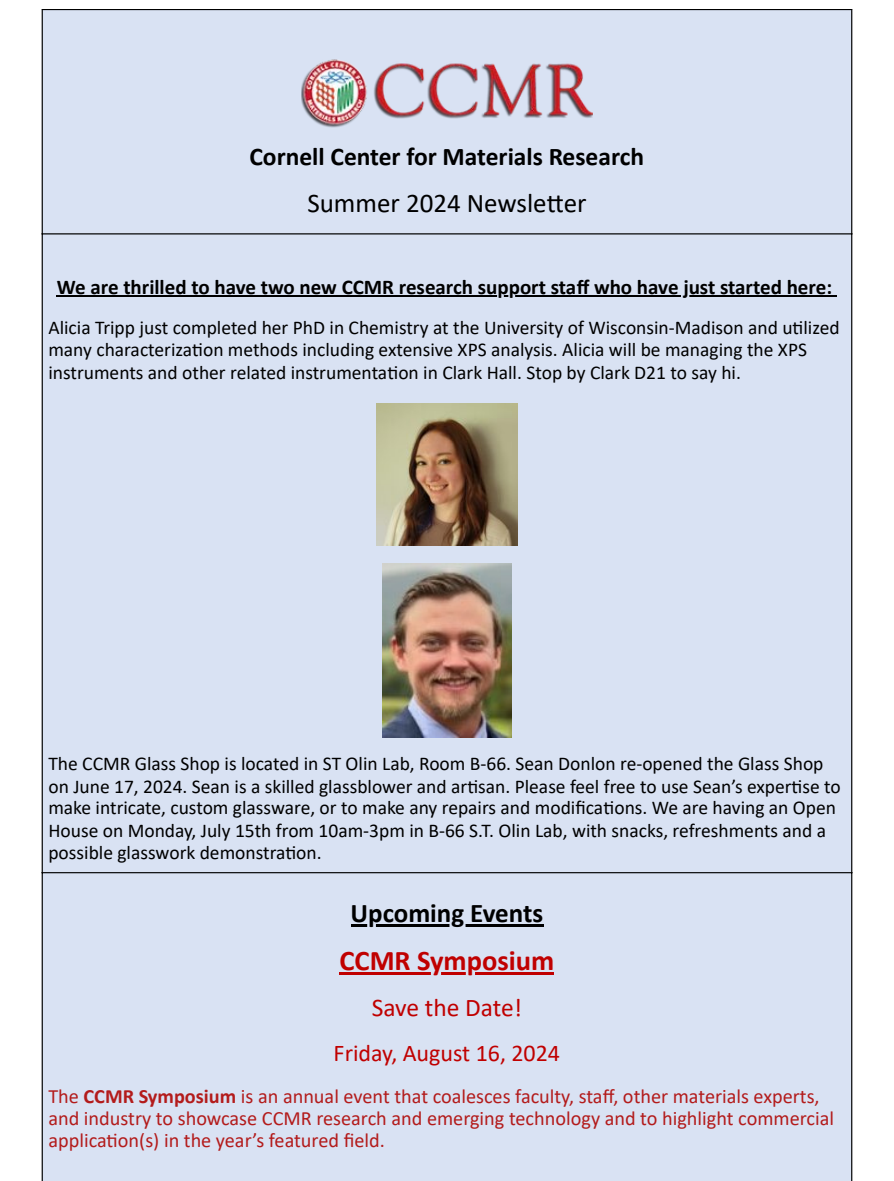
<style>
.page{position:relative;width:894px;height:1181px;background:#fff}
.page>*{position:absolute;margin:0;border:0;box-sizing:border-box;transform-origin:0 0}
.t1{font:700 28.5px "Calibri";color:#c00000}
.t2{font:27px "Calibri";color:#000}
.t3{font:700 27px "Calibri";color:#000}
.t4{font:700 25.5px "Calibri";color:#000}
.t5{font:25.5px "Calibri";letter-spacing:-.005em;color:#c00000}
.t6{font:24px "Calibri";color:#c00000}
.t7{font:700 21px "Calibri";color:#000}
.t8{font:20.25px/21.9px "Calibri";color:#b31b1b}
.t9{font:19.5px/22.2px "Calibri";color:#000}
.s1{font-weight:700}
</style>
<div class="page">
<div style="left:43px;top:10px;width:808px;height:1170px;background:#d9e2f3"></div>
<img style="left:302px;top:60px;width:290px;height:68px">
<hr style="left:57px;top:295px;width:779px;height:1px;background:#000">
<img style="left:376px;top:403px;width:142px;height:142px">
<img style="left:383px;top:563px;width:128px;height:174px">
<hr style="left:350px;top:923px;width:193px;height:3px;background:#000">
<hr style="left:339px;top:972px;width:215px;height:2px;background:#c00000">
<hr style="left:42px;top:10px;width:1px;height:1170px;background:#000">
<hr style="left:851px;top:10px;width:1px;height:1170px;background:#000">
<hr style="left:42px;top:9px;width:810px;height:1px;background:#000">
<hr style="left:42px;top:233px;width:810px;height:1px;background:#000">
<hr style="left:42px;top:872px;width:810px;height:1px;background:#000">
<hr style="left:42px;top:1180px;width:810px;height:1px;background:#000">
<h1 class="t4" style="left:249px;top:146px;width:396px">Cornell Center for Materials Research</h1>
<p class="t2" style="left:307px;top:191px;width:281px">Summer 2024 Newsletter</p>
<h1 class="t7" style="left:57px;top:278px;width:776px">We are thrilled to have two new CCMR research support staff who have just started here:</h1>
<p class="t9" style="left:48px;top:317px;width:792px">Alicia Tripp just completed her PhD in Chemistry at the University of Wisconsin-Madison and uti lized many characterization methods including extensive XPS analysis. Alicia will be managing the XPS instruments and other related instrumentation in Clark Hall. Stop by Clark D21 to say hi.</p>
<p class="t9" style="left:48px;top:754px;width:793px">The CCMR Glass Shop is located in ST Olin Lab, Room B-66. Sean Donlon re-opened the Glass Shop on June 17, 2024. Sean is a skilled glassblower and artisan. Please feel free to use Sean’s expertise to make intricate, custom glassware, or to make any repairs and modifications. We are having an Open House on Monday, July 15th from 10am-3pm in B-66 S.T. Olin Lab, with snacks, refreshments and a possible glasswork demonstration.</p>
<h2 class="t3" style="left:350px;top:901px;width:194px">Upcoming Events</h2>
<h1 class="t1" style="left:339px;top:948px;width:216px">CCMR Symposium</h1>
<h3 class="t5" style="left:371px;top:996px;width:152px">Save the Date!</h3>
<p class="t6" style="left:333px;top:1043px;width:228px">Friday, August 16, 2024</p>
<p class="t8" style="left:48px;top:1086px;width:786px">The <span class="s1">CCMR Symposium</span> is an annual event that coalesces faculty, staff, other materials experts, and industry to showcase CCMR research and emerging technology and to highlight commercial application(s) in the year’s featured field.</p>
</div>
